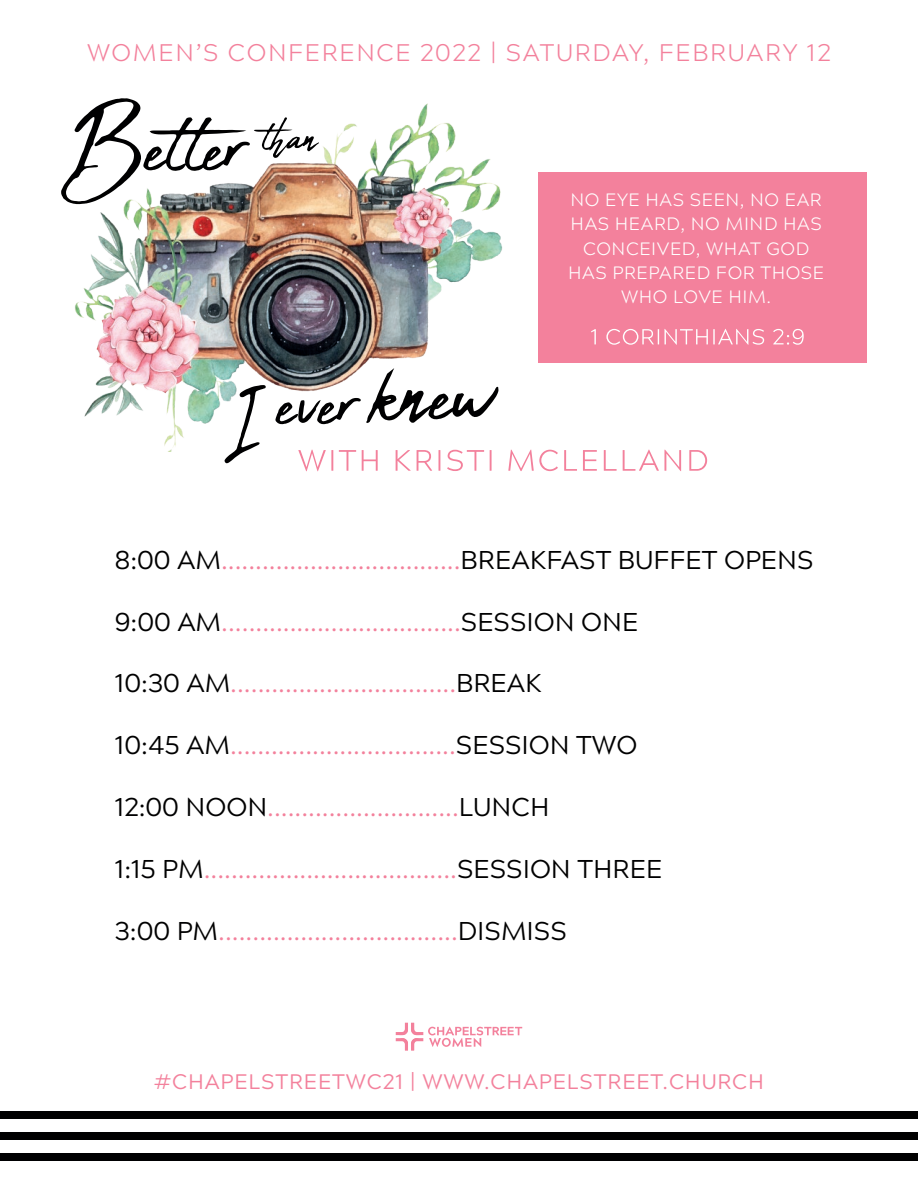
<style>
.page{position:relative;width:918px;height:1188px;background:#fff}
.page>*{position:absolute;margin:0;border:0;box-sizing:border-box;transform-origin:0 0}
.t1{font:25.8px "Acherus Grotesque";color:#f3819c}
.t2{font:300 24px "Acherus Grotesque";letter-spacing:.07em;color:#f3819c}
.t3{font:21px "Acherus Grotesque";letter-spacing:.04em;color:#f3819c}
.t4{font:300 17.85px/24.3px "Acherus Grotesque";letter-spacing:.03em;color:#fff;text-align:center}
.s1{color:#000001}
</style>
<div class="page">
<div style="left:538px;top:172px;width:328px;height:191px;background:#f3819c"></div>
<img style="left:75px;top:103px;width:437px;height:349px">
<svg style="left:61px;top:98px;width:258px;height:106px"></svg>
<svg style="left:225px;top:385px;width:41px;height:78px"></svg>
<svg style="left:275px;top:368px;width:223px;height:56px"></svg>
<svg style="left:591px;top:329px;width:5px;height:15px"></svg>
<svg style="left:606px;top:329px;width:158px;height:16px"></svg>
<svg style="left:773px;top:329px;width:31px;height:16px"></svg>
<svg style="left:298px;top:450px;width:28px;height:21px"></svg>
<hr style="left:331px;top:450px;width:2px;height:21px;background:#f3819c">
<svg style="left:339px;top:450px;width:17px;height:21px"></svg>
<svg style="left:362px;top:450px;width:16px;height:21px"></svg>
<svg style="left:396px;top:450px;width:15px;height:21px"></svg>
<svg style="left:417px;top:450px;width:15px;height:21px"></svg>
<svg style="left:439px;top:450px;width:1px;height:21px"></svg>
<svg style="left:447px;top:450px;width:37px;height:21px"></svg>
<hr style="left:490px;top:450px;width:2px;height:21px;background:#f3819c">
<svg style="left:508px;top:450px;width:50px;height:21px"></svg>
<svg style="left:564px;top:450px;width:13px;height:21px"></svg>
<svg style="left:583px;top:450px;width:14px;height:21px"></svg>
<svg style="left:604px;top:450px;width:13px;height:21px"></svg>
<svg style="left:623px;top:450px;width:58px;height:21px"></svg>
<svg style="left:689px;top:450px;width:18px;height:21px"></svg>
<svg style="left:396px;top:1023px;width:126px;height:27px"></svg>
<div style="left:0;top:1111px;width:918px;height:8px;background:#000001"></div>
<div style="left:0;top:1132px;width:918px;height:8px;background:#000001"></div>
<div style="left:0;top:1153px;width:918px;height:8px;background:#000001"></div>
<p class="t2" style="left:87px;top:32px;width:745px">WOMEN’S CONFERENCE 2022 | SATURDAY, FEBRUARY 12</p>
<p class="t4" style="left:568px;top:187px;width:258px">NO EYE HAS SEEN, NO EAR<br>HAS HEARD, NO MIND HAS<br>CONCEIVED, WHAT GOD<br>HAS PREPARED FOR THOSE<br>WHO LOVE HIM.</p>
<p class="t1" style="left:115px;top:538px;width:700px"><span class="s1">8:00 AM</span>...................................<span class="s1">BREAKFAST BUFFET OPENS</span></p>
<p class="t1" style="left:115px;top:600px;width:525px"><span class="s1">9:00 AM</span>...................................<span class="s1">SESSION ONE</span></p>
<p class="t1" style="left:115px;top:662px;width:429px"><span class="s1">10:30 AM</span>.................................<span class="s1">BREAK</span></p>
<p class="t1" style="left:115px;top:723px;width:524px"><span class="s1">10:45 AM</span>.................................<span class="s1">SESSION TWO</span></p>
<p class="t1" style="left:115px;top:785px;width:436px"><span class="s1">12:00 NOON</span>............................<span class="s1">LUNCH</span></p>
<p class="t1" style="left:115px;top:847px;width:549px"><span class="s1">1:15 PM</span>.....................................<span class="s1">SESSION THREE</span></p>
<p class="t1" style="left:115px;top:909px;width:453px"><span class="s1">3:00 PM</span>...................................<span class="s1">DISMISS</span></p>
<p class="t3" style="left:154px;top:1064px;width:612px">#CHAPELSTREETWC21 | WWW.CHAPELSTREET.CHURCH</p>
</div>
